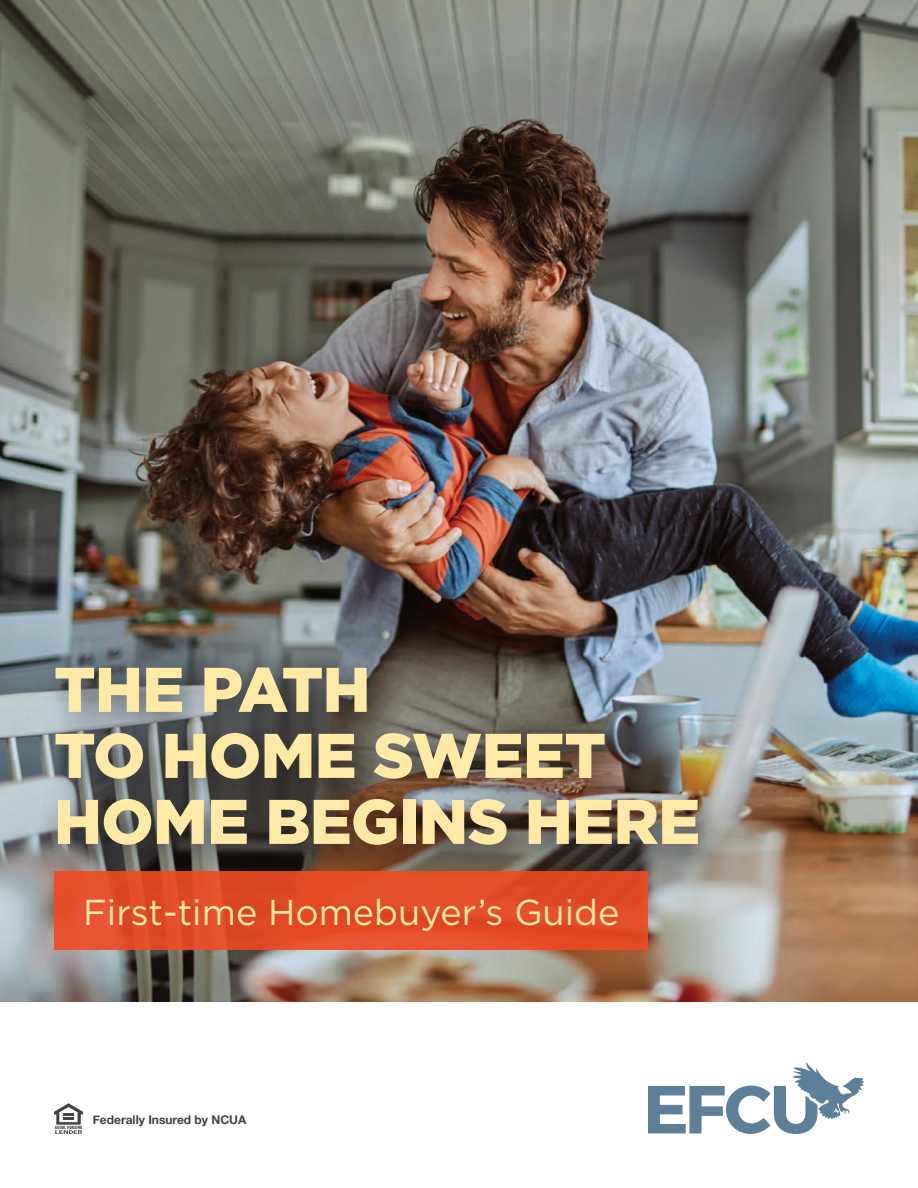
<style>
.page{position:relative;width:918px;height:1188px;background:#fff}
.page>*{position:absolute;margin:0;border:0;box-sizing:border-box;transform-origin:0 0}
.t1{font:900 63px/66px "Gotham";letter-spacing:-.01em;color:#ffe9a6}
.t2{font:36px "Gotham";color:#ffe9a6}
.t3{font:700 12px "Helvetica Neue";color:#414243}
</style>
<div class="page">
<svg style="left:648px;top:1062px;width:216px;height:72px"></svg>
<svg style="left:54px;top:1103px;width:29px;height:31px"></svg>
<img style="left:0;top:1px;width:918px;height:1000px">
<div style="left:37px;top:648px;width:700px;height:237px;background:#231f20;opacity:.75"></div>
<div style="left:55px;top:872px;width:593px;height:78px;background:#e44b26"></div>
<p class="t1" style="left:54px;top:656px;width:648px">THE PATH<br>TO HOME SWEET<br>HOME BEGINS HERE</p>
<p class="t2" style="left:83px;top:890px;width:538px">First-time Homebuyer’s Guide</p>
<p class="t3" style="left:93px;top:1111px;width:155px">Federally Insured by NCUA</p>
</div>
